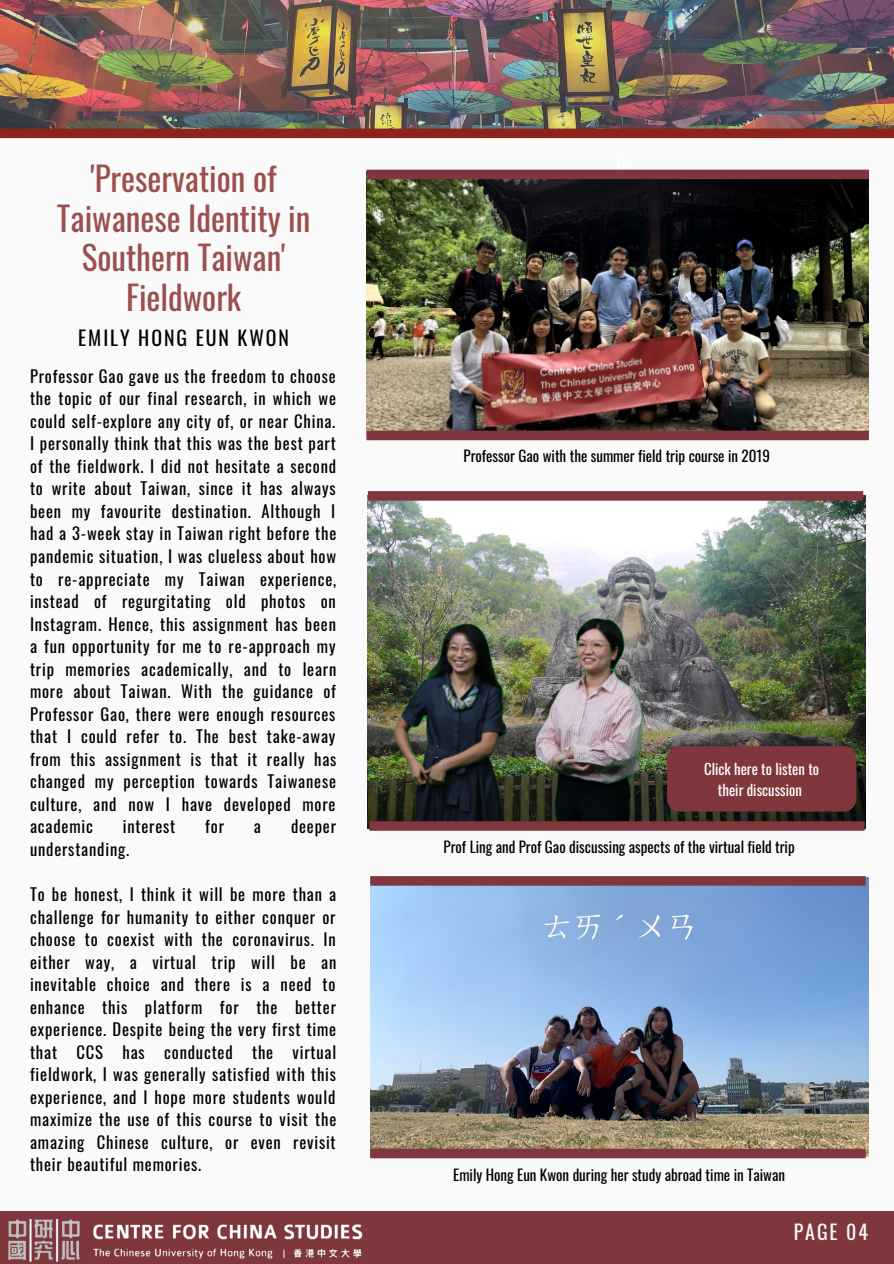
<style>
.page{position:relative;width:894px;height:1264px;background:#fff}
.page>*{position:absolute;margin:0;border:0;box-sizing:border-box;transform-origin:0 0}
.t1{font:33.15px/39.5px "Oswald";color:#9b504e;text-align:center}
.t2{font:19.8px "Oswald";letter-spacing:.1em;color:#000}
.t3{font:19.8px "Oswald";letter-spacing:.1em;color:#fafafa}
.t4{font:16.5px/22.5px "Oswald";letter-spacing:.05em;color:#000;text-align:justify}
.t5{font:15px "Oswald";color:#000}
.t6{font:14.7px/20.5px "Oswald";color:#fff;text-align:center}
</style>
<div class="page">
<div style="left:0;top:0;width:893px;height:1263px;background:#fafafa"></div>
<img style="left:0;top:0;width:893px;height:129px">
<img style="left:366px;top:179px;width:501px;height:251px">
<svg style="left:366px;top:430px;width:502px;height:10px;background:#7d383c"></svg>
<div style="left:0;top:129px;width:893px;height:9px;background:#8b241d"></div>
<img style="left:368px;top:495px;width:497px;height:333px">
<img style="left:367px;top:538px;width:457px;height:290px">
<div style="left:666px;top:746px;width:190px;height:65px;background:#7f363c;border-radius:12px"></div>
<img style="left:370px;top:877px;width:498px;height:279px">
<svg style="left:370px;top:1148px;width:495px;height:10px;background:#813c3f"></svg>
<div style="left:366px;top:170px;width:502px;height:9px;background:#7f363c"></div>
<svg style="left:369px;top:821px;width:495px;height:9px;background:#7c353b"></svg>
<svg style="left:370px;top:876px;width:495px;height:9px;background:#80383e"></svg>
<svg style="left:368px;top:491px;width:495px;height:9px;background:#80383e"></svg>
<div style="left:0;top:1211px;width:893px;height:52px;background:#7f363c"></div>
<img style="left:8px;top:1218px;width:355px;height:44px">
<p class="t1" style="left:57px;top:158px;width:255px">'Preservation of<br>Taiwanese Identity in<br>Southern Taiwan'<br>Fieldwork</p>
<p class="t2" style="left:78px;top:322px;width:212px">EMILY HONG EUN KWON</p>
<p class="t4" style="left:30px;top:364px;width:308px">Professor Gao gave us the freedom to choose the topic of our final research, in which we could self-explore any city of, or near China.<br>I personally think that this was the best part of the fieldwork. I did not hesitate a second to write about Taiwan, since it has always been my favourite destination. Although I had a 3-week stay in Taiwan right before the pandemic situation, I was clueless about how to re-appreciate my Taiwan experience, instead of regurgitating old photos on Instagram. Hence, this assignment has been a fun opportunity for me to re-approach my trip memories academically, and to learn more about Taiwan. With the guidance of Professor Gao, there were enough resources that I could refer to. The best take-away from this assignment is that it really has changed my perception towards Taiwanese culture, and now I have developed more academic</p>
<p class="t4" style="left:123px;top:814px;width:54px">interest</p>
<p class="t4" style="left:205px;top:814px;width:20px">for</p>
<p class="t4" style="left:254px;top:814px;width:9px">a</p>
<p class="t4" style="left:291px;top:814px;width:47px">deeper</p>
<p class="t4" style="left:30px;top:837px;width:101px">understanding.</p>
<p class="t4" style="left:30px;top:882px;width:308px">To be honest, I think it will be more than a challenge for humanity to either conquer or choose to coexist with the coronavirus. In either way, a virtual trip will be an inevitable choice and there is a need to enhance this platform for the better experience. Despite being the very first time that CCS has conducted the virtual fieldwork, I was generally satisfied with this experience, and I hope more students would maximize the use of this course to visit the amazing Chinese culture, or even revisit their beautiful memories.</p>
<p class="t5" style="left:463px;top:444px;width:308px">Professor Gao with the summer field trip course in 2019</p>
<p class="t6" style="left:704px;top:758px;width:116px">Click here to listen to their discussion</p>
<p class="t5" style="left:443px;top:834px;width:352px">Prof Ling and Prof Gao discussing aspects of the virtual field trip</p>
<p class="t5" style="left:453px;top:1163px;width:333px">Emily Hong Eun Kwon during her study abroad time in Taiwan</p>
<p class="t3" style="left:793px;top:1216px;width:76px">PAGE 04</p>
</div>
